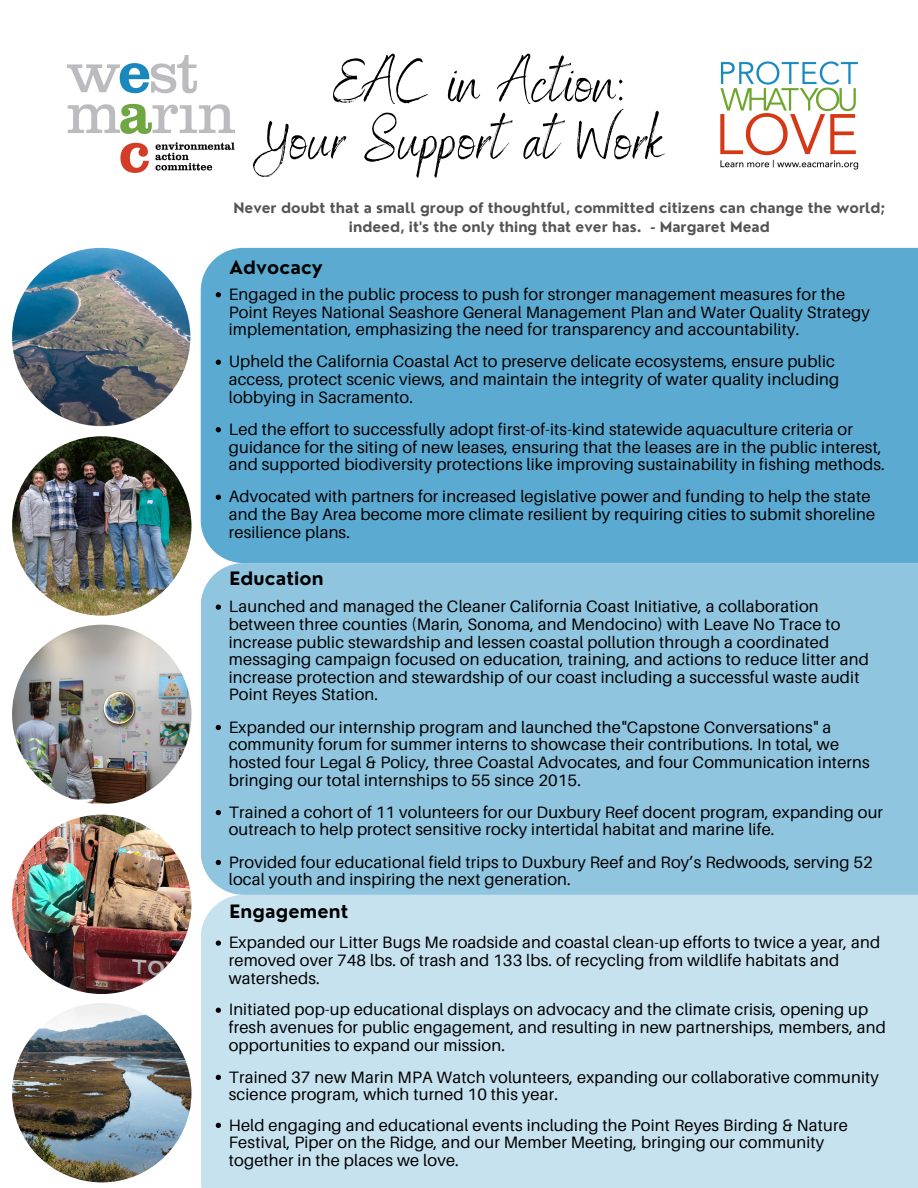
<style>
.page{position:relative;width:918px;height:1188px;background:#fff}
.page>*{position:absolute;margin:0;border:0;box-sizing:border-box;transform-origin:0 0}
.t1{font:60px/57.3px "Benedict";letter-spacing:.02em;color:#000}
.t2{font:700 18px "Nourd";letter-spacing:.01em;color:#000}
.t3{font:16.5px/17.5px "Aileron";letter-spacing:.01em;color:#000}
.t4{font:700 14.1px/19.2px "Nourd";color:#545454;text-align:center}
</style>
<div class="page">
<img style="left:68px;top:56px;width:166px;height:117px">
<img style="left:720px;top:61px;width:139px;height:109px">
<div style="left:201px;top:563px;width:717px;height:332px;background:#8fc5df"></div>
<div style="left:201px;top:248px;width:717px;height:315px;background:#5baad1"></div>
<img style="left:12px;top:248px;width:178px;height:178px;border-radius:50%">
<img style="left:12px;top:815px;width:179px;height:179px;border-radius:50%">
<img style="left:12px;top:1003px;width:179px;height:179px;border-radius:50%">
<div style="left:201px;top:895px;width:717px;height:293px;background:#c7e2ef"></div>
<svg style="left:216px;top:292px;width:5px;height:5px"></svg>
<svg style="left:216px;top:360px;width:5px;height:5px"></svg>
<svg style="left:216px;top:427px;width:5px;height:5px"></svg>
<svg style="left:216px;top:495px;width:5px;height:5px"></svg>
<svg style="left:216px;top:604px;width:5px;height:6px"></svg>
<svg style="left:216px;top:725px;width:5px;height:5px"></svg>
<svg style="left:216px;top:810px;width:5px;height:5px"></svg>
<svg style="left:216px;top:860px;width:5px;height:5px"></svg>
<svg style="left:216px;top:940px;width:5px;height:6px"></svg>
<svg style="left:216px;top:1008px;width:5px;height:5px"></svg>
<svg style="left:216px;top:1075px;width:5px;height:5px"></svg>
<svg style="left:216px;top:1123px;width:5px;height:5px"></svg>
<img style="left:12px;top:436px;width:179px;height:180px;border-radius:50%">
<img style="left:12px;top:625px;width:179px;height:179px;border-radius:50%">
<h1 class="t1" style="left:253px;top:51px;width:414px;text-indent:80px">EAC in Action:<br>Your Support at Work</h1>
<p class="t4" style="left:233px;top:198px;width:653px">Never doubt that a small group of thoughtful, committed citizens can change the world; indeed, it's the only thing that ever has. - Margaret Mead</p>
<p class="t2" style="left:229px;top:256px;width:95px">Advocacy</p>
<p class="t3" style="left:229px;top:285px;width:643px">Engaged in the public process to push for stronger management measures for the<br>Point Reyes National Seashore General Management Plan and Water Quality Strategy implementation, emphasizing the need for transparency and accountability.</p>
<p class="t3" style="left:229px;top:353px;width:612px">Upheld the California Coastal Act to preserve delicate ecosystems, ensure public access, protect scenic views, and maintain the integrity of water quality including lobbying in Sacramento.</p>
<p class="t3" style="left:229px;top:420px;width:658px">Led the effort to successfully adopt first-of-its-kind statewide aquaculture criteria or guidance for the siting of new leases, ensuring that the leases are in the public interest, and supported biodiversity protections like improving sustainability in fishing methods.</p>
<p class="t3" style="left:229px;top:488px;width:648px">Advocated with partners for increased legislative power and funding to help the state and the Bay Area become more climate resilient by requiring cities to submit shoreline resilience plans.</p>
<p class="t2" style="left:229px;top:567px;width:96px">Education</p>
<p class="t3" style="left:229px;top:597px;width:642px">Launched and managed the Cleaner California Coast Initiative, a collaboration between three counties (Marin, Sonoma, and Mendocino) with Leave No Trace to increase public stewardship and lessen coastal pollution through a coordinated messaging campaign focused on education, training, and actions to reduce litter and increase protection and stewardship of our coast including a successful waste audit Point Reyes Station.</p>
<p class="t3" style="left:229px;top:718px;width:643px">Expanded our internship program and launched the"Capstone Conversations" a community forum for summer interns to showcase their contributions. In total, we hosted four Legal &amp; Policy, three Coastal Advocates, and four Communication interns bringing our total internships to 55 since 2015.</p>
<p class="t3" style="left:229px;top:803px;width:656px">Trained a cohort of 11 volunteers for our Duxbury Reef docent program, expanding our outreach to help protect sensitive rocky intertidal habitat and marine life.</p>
<p class="t3" style="left:229px;top:853px;width:646px">Provided four educational field trips to Duxbury Reef and Roy’s Redwoods, serving 52 local youth and inspiring the next generation.</p>
<p class="t2" style="left:229px;top:900px;width:120px">Engagement</p>
<p class="t3" style="left:229px;top:933px;width:653px">Expanded our Litter Bugs Me roadside and coastal clean-up efforts to twice a year, and removed over 748 lbs. of trash and 133 lbs. of recycling from wildlife habitats and watersheds.</p>
<p class="t3" style="left:229px;top:1001px;width:659px">Initiated pop-up educational displays on advocacy and the climate crisis, opening up fresh avenues for public engagement, and resulting in new partnerships, members, and opportunities to expand our mission.</p>
<p class="t3" style="left:229px;top:1068px;width:652px">Trained 37 new Marin MPA Watch volunteers, expanding our collaborative community science program, which turned 10 this year.</p>
<p class="t3" style="left:229px;top:1116px;width:621px">Held engaging and educational events including the Point Reyes Birding &amp; Nature<br>Festival, Piper on the Ridge, and our Member Meeting, bringing our community together in the places we love.</p>
</div>
